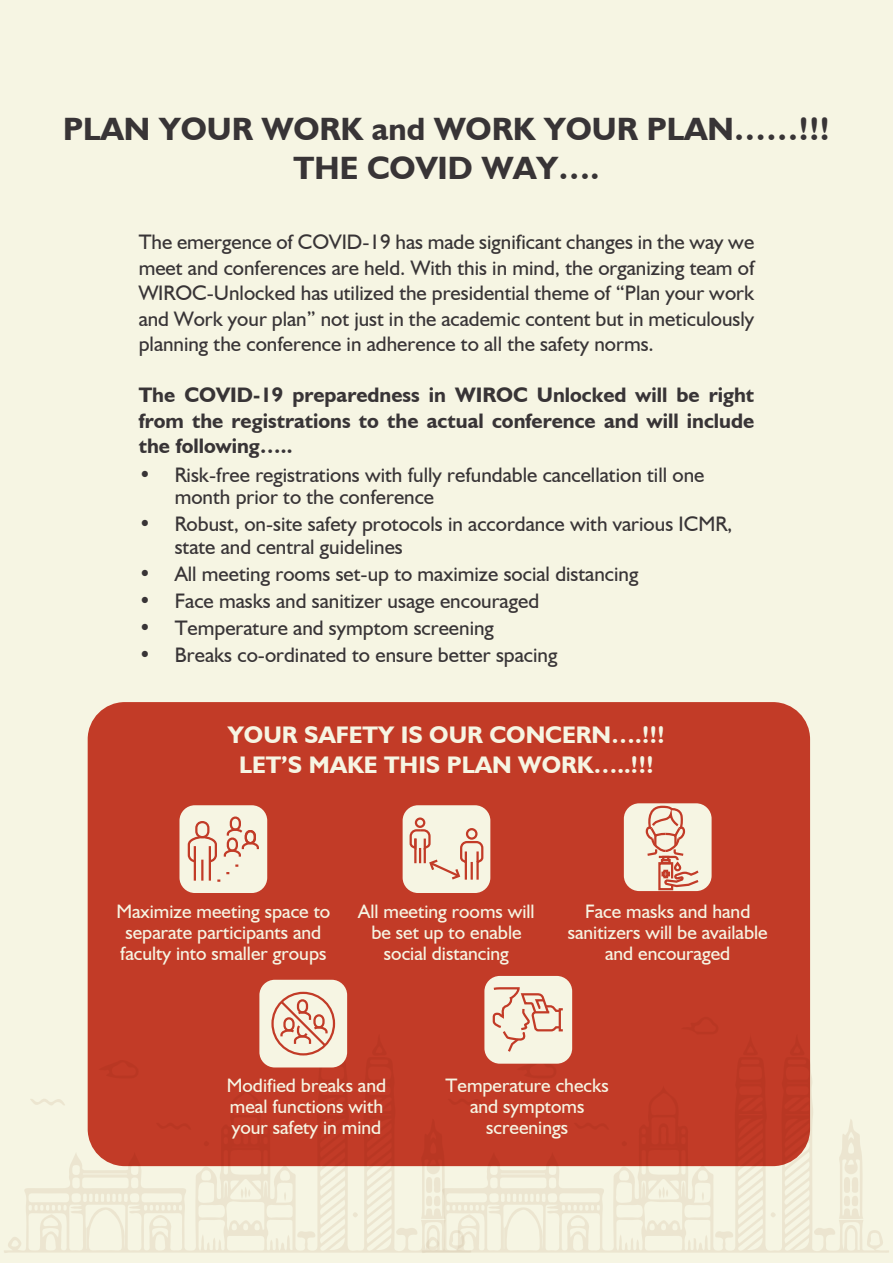
<style>
.page{position:relative;width:893px;height:1263px;background:#f6f5e3}
.page>*{position:absolute;margin:0;border:0;box-sizing:border-box;transform-origin:0 0}
.t1{font:700 32.25px/38.7px "Humanist 521 BT";color:#383436;text-align:center}
.t2{font:700 24px/30px "Humanist 521 BT";color:#f6f5e3;text-align:center}
.t3{font:21px/25.5px "Humanist 521 BT";color:#383436}
.t4{font:700 21px/25.5px "Humanist 521 BT";color:#383436;text-align:justify}
.t5{font:19.5px/21px "Humanist 521 BT";color:#f6f5e3;text-align:center}
</style>
<div class="page">
<div style="left:88px;top:702px;width:722px;height:464px;background:#c23b27;border-radius:37px"></div>
<svg style="left:4px;top:1057px;width:418px;height:196px"></svg>
<svg style="left:99px;top:1058px;width:41px;height:21px"></svg>
<svg style="left:156px;top:1121px;width:35px;height:10px"></svg>
<svg style="left:30px;top:1097px;width:35px;height:10px"></svg>
<svg style="left:204px;top:1141px;width:5px;height:5px"></svg>
<svg style="left:352px;top:1212px;width:6px;height:5px"></svg>
<svg style="left:240px;top:1186px;width:11px;height:13px"></svg>
<svg style="left:283px;top:1192px;width:4px;height:9px"></svg>
<svg style="left:420px;top:1119px;width:2px;height:100px"></svg>
<svg style="left:422px;top:1057px;width:467px;height:196px"></svg>
<svg style="left:574px;top:1121px;width:35px;height:10px"></svg>
<svg style="left:448px;top:1097px;width:35px;height:10px"></svg>
<svg style="left:622px;top:1141px;width:5px;height:5px"></svg>
<svg style="left:770px;top:1212px;width:6px;height:5px"></svg>
<svg style="left:658px;top:1186px;width:11px;height:13px"></svg>
<svg style="left:701px;top:1192px;width:3px;height:9px"></svg>
<svg style="left:838px;top:1119px;width:25px;height:100px"></svg>
<div style="left:403px;top:805px;width:87px;height:88px;background:#f6f5e3;border-radius:15px"></div>
<div style="left:259px;top:980px;width:88px;height:87px;background:#f6f5e3;border-radius:15px"></div>
<div style="left:484px;top:976px;width:88px;height:88px;background:#f6f5e3;border-radius:15px"></div>
<div style="left:624px;top:803px;width:88px;height:88px;background:#f6f5e3;border-radius:15px"></div>
<div style="left:179px;top:805px;width:88px;height:88px;background:#f6f5e3;border-radius:15px"></div>
<svg style="left:187px;top:816px;width:72px;height:66px"></svg>
<svg style="left:645px;top:805px;width:56px;height:86px"></svg>
<div style="left:415px;top:817px;width:10px;height:11px;border:2px solid #c23b27;border-radius:50%"></div>
<svg style="left:409px;top:828px;width:75px;height:52px"></svg>
<svg style="left:271px;top:998px;width:65px;height:58px"></svg>
<svg style="left:491px;top:975px;width:71px;height:104px"></svg>
<h1 class="t1" style="left:63px;top:109px;width:768px">PLAN YOUR WORK and WORK YOUR PLAN……!!!<br>THE COVID WAY….</h1>
<p class="t3" style="left:139px;top:229px;width:617px;text-align:justify">The emergence of COVID-19 has made significant changes in the way we meet and conferences are held. With this in mind, the organizing team of WIROC-Unlocked has utilized the presidential theme of “Plan your work and Work your plan” not just in the academic content but in meticulously planning the conference in adherence to all the safety norms.</p>
<p class="t4" style="left:139px;top:382px;width:617px">The COVID-19 preparedness in WIROC Unlocked will be right from the registrations to the actual conference and will include the following…..</p>
<p class="t3" style="left:175px;top:463px;width:531px;line-height:22.5px;text-indent:-36px">• Risk-free registrations with fully refundable cancellation till one month prior to the conference</p>
<p class="t3" style="left:175px;top:512px;width:559px;line-height:22.5px;text-indent:-36px">• Robust, on-site safety protocols in accordance with various ICMR, state and central guidelines</p>
<p class="t3" style="left:139px;top:560px;width:501px">• All meeting rooms set-up to maximize social distancing</p>
<p class="t3" style="left:139px;top:587px;width:402px">• Face masks and sanitizer usage encouraged</p>
<p class="t3" style="left:139px;top:614px;width:357px">• Temperature and symptom screening</p>
<p class="t3" style="left:139px;top:641px;width:420px">• Breaks co-ordinated to ensure better spacing</p>
<p class="t2" style="left:228px;top:719px;width:439px">YOUR SAFETY IS OUR CONCERN….!!!<br>LET’S MAKE THIS PLAN WORK…..!!!</p>
<p class="t5" style="left:116px;top:900px;width:216px;text-align:left">Maximize meeting space to separate participants and faculty into smaller groups</p>
<p class="t5" style="left:358px;top:900px;width:178px">All meeting rooms will be set up to enable social distancing</p>
<p class="t5" style="left:568px;top:900px;width:201px">Face masks and hand sanitizers will be available and encouraged</p>
<p class="t5" style="left:227px;top:1074px;width:161px;text-align:left">Modified breaks and meal functions with your safety in mind</p>
<p class="t5" style="left:446px;top:1074px;width:165px">Temperature checks and symptoms screenings</p>
</div>
